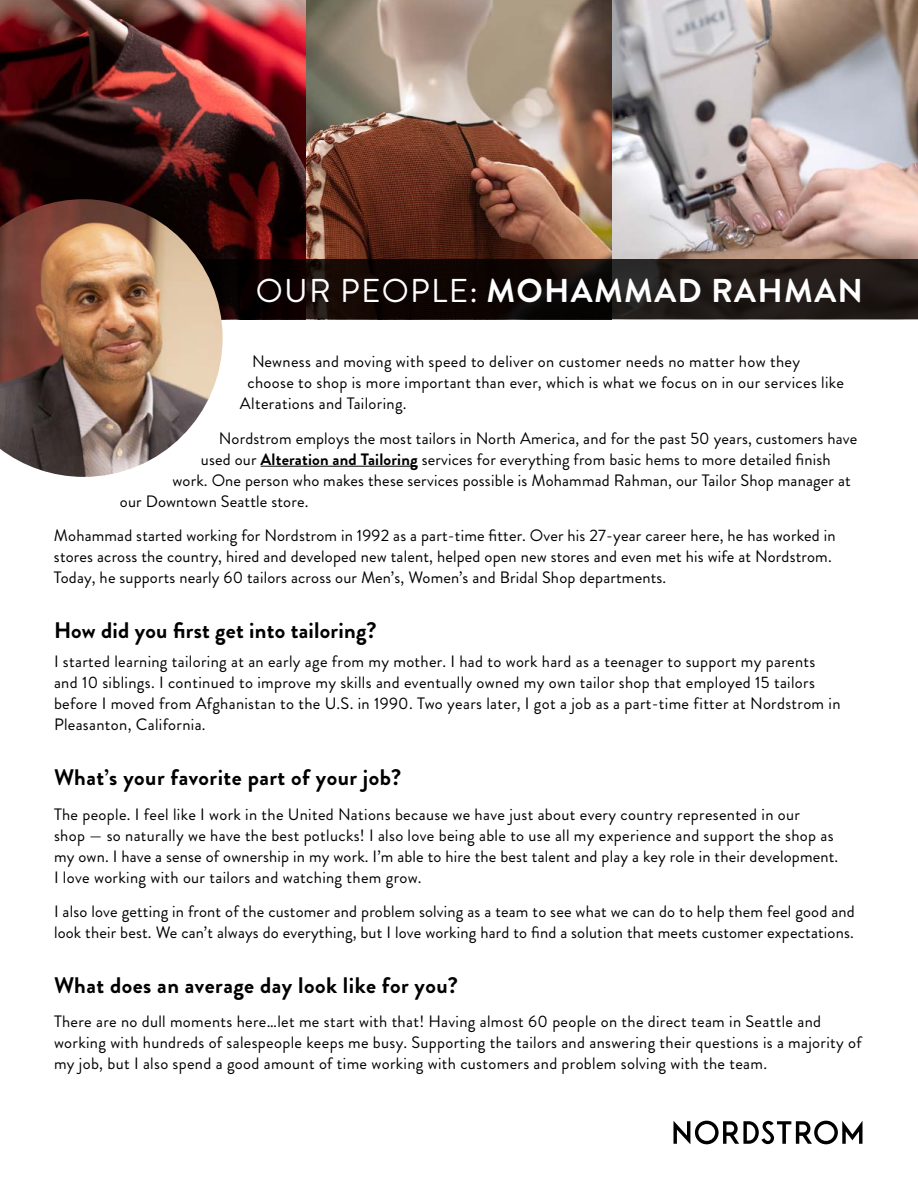
<style>
.page{position:relative;width:918px;height:1188px;background:#fff}
.page>*{position:absolute;margin:0;border:0;box-sizing:border-box;transform-origin:0 0}
.t1{font:700 33px "Brandon Grotesque";letter-spacing:.04em;color:#fff}
.t2{font:700 22.5px "Brandon Grotesque";letter-spacing:.02em;color:#000}
.t3{font:16.5px/21px "Brandon Grotesque";letter-spacing:.02em;color:#000}
.s1{font-weight:400}
.s2{font-weight:700}
</style>
<div class="page">
<img style="left:0;top:0;width:306px;height:260px">
<img style="left:612px;top:0;width:306px;height:260px">
<hr style="left:261px;top:466px;width:157px;height:1px;background:#000">
<img style="left:306px;top:0;width:306px;height:260px">
<svg style="left:223px;top:260px;width:695px;height:59px;background:#17100d"></svg>
<img style="left:0;top:199px;width:223px;height:278px">
<svg style="left:673px;top:1121px;width:189px;height:23px"></svg>
<h1 class="t1" style="left:256px;top:268px;width:609px"><span class="s1">OUR PEOPLE:</span> MOHAMMAD RAHMAN</h1>
<p class="t3" style="left:252px;top:351px;width:550px">Newness and moving with speed to deliver on customer needs no matter how they</p>
<p class="t3" style="left:247px;top:372px;width:598px">choose to shop is more important than ever, which is what we focus on in our services like</p>
<p class="t3" style="left:240px;top:393px;width:168px">Alterations and Tailoring.</p>
<p class="t3" style="left:219px;top:428px;width:640px">Nordstrom employs the most tailors in North America, and for the past 50 years, customers have</p>
<p class="t3" style="left:201px;top:449px;width:631px">used our <span class="s2">Alteration and Tailoring</span> services for everything from basic hems to more detailed finish</p>
<p class="t3" style="left:172px;top:470px;width:680px">work. One person who makes these services possible is Mohammad Rahman, our Tailor Shop manager at</p>
<p class="t3" style="left:120px;top:491px;width:190px">our Downtown Seattle store.</p>
<p class="t3" style="left:54px;top:525px;width:783px">Mohammad started working for Nordstrom in 1992 as a part-time fitter. Over his 27-year career here, he has worked in stores across the country, hired and developed new talent, helped open new stores and even met his wife at Nordstrom.<br>Today, he supports nearly 60 tailors across our Men’s, Women’s and Bridal Shop departments.</p>
<h2 class="t2" style="left:54px;top:614px;width:324px">How did you first get into tailoring?</h2>
<p class="t3" style="left:54px;top:652px;width:788px">I started learning tailoring at an early age from my mother. I had to work hard as a teenager to support my parents and 10 siblings. I continued to improve my skills and eventually owned my own tailor shop that employed 15 tailors before I moved from Afghanistan to the U.S. in 1990. Two years later, I got a job as a part-time fitter at Nordstrom in Pleasanton, California.</p>
<h2 class="t2" style="left:54px;top:762px;width:349px">What’s your favorite part of your job?</h2>
<p class="t3" style="left:54px;top:804px;width:786px">The people. I feel like I work in the United Nations because we have just about every country represented in our<br>shop — so naturally we have the best potlucks! I also love being able to use all my experience and support the shop as my own. I have a sense of ownership in my work. I’m able to hire the best talent and play a key role in their development.<br>I love working with our tailors and watching them grow.</p>
<p class="t3" style="left:54px;top:901px;width:802px">I also love getting in front of the customer and problem solving as a team to see what we can do to help them feel good and look their best. We can’t always do everything, but I love working hard to find a solution that meets customer expectations.</p>
<h2 class="t2" style="left:54px;top:969px;width:405px">What does an average day look like for you?</h2>
<p class="t3" style="left:54px;top:1012px;width:809px">There are no dull moments here…let me start with that! Having almost 60 people on the direct team in Seattle and working with hundreds of salespeople keeps me busy. Supporting the tailors and answering their questions is a majority of my job, but I also spend a good amount of time working with customers and problem solving with the team.</p>
</div>
